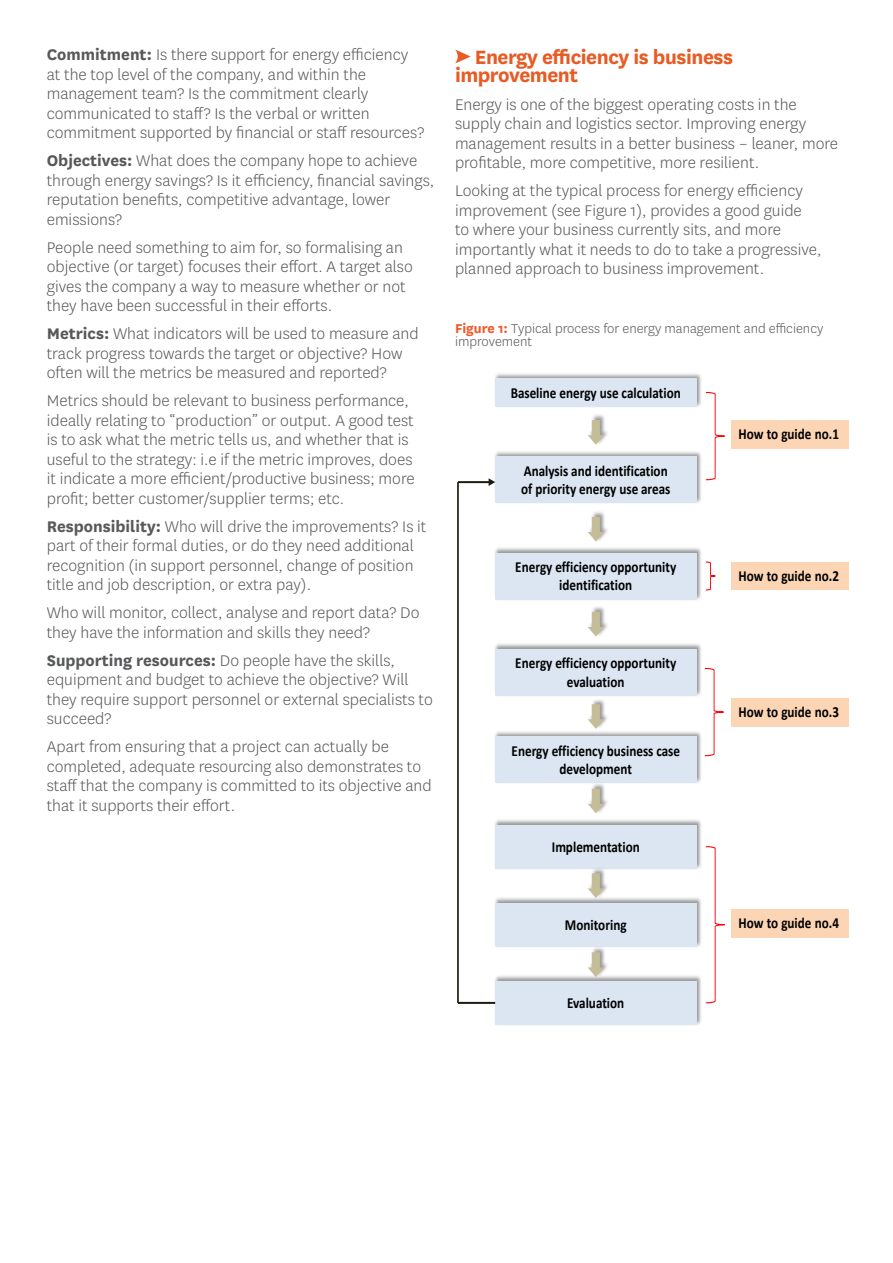
<style>
.page{position:relative;width:893px;height:1263px;background:#fff}
.page>*{position:absolute;margin:0;border:0;box-sizing:border-box;transform-origin:0 0}
.CWA_BodyHeading{font:700 22.5px/18px "National";letter-spacing:-.02em;color:#e75b24}
.CWA_Body{font:300 18px/19.5px "National";color:#57585a}
.t1{font:700 15.45px/18.5px "Calibri";color:#000;text-align:center;scale:.85 1}
.CWA_Caption{font:300 15px/13.5px "National";color:#57585a}
.s1{font-weight:700}
.s2{font-weight:700;color:#f15929}
</style>
<div class="page">
<svg style="left:455px;top:49px;width:16px;height:15px"></svg>
<img style="left:495px;top:373px;width:206px;height:34px">
<img style="left:501px;top:373px;width:195px;height:34px">
<div style="left:495px;top:378px;width:201px;height:28px;background:#dce6f2"></div>
<img style="left:495px;top:451px;width:206px;height:52px">
<img style="left:511px;top:451px;width:174px;height:5px">
<div style="left:495px;top:456px;width:201px;height:47px;background:#dce6f2"></div>
<img style="left:495px;top:548px;width:206px;height:52px">
<img style="left:505px;top:548px;width:186px;height:52px">
<div style="left:495px;top:553px;width:201px;height:46px;background:#dce6f2"></div>
<img style="left:495px;top:644px;width:206px;height:52px">
<img style="left:505px;top:644px;width:186px;height:5px">
<div style="left:495px;top:649px;width:201px;height:47px;background:#dce6f2"></div>
<img style="left:502px;top:731px;width:196px;height:52px">
<div style="left:495px;top:736px;width:201px;height:47px;background:#dce6f2"></div>
<img style="left:495px;top:820px;width:206px;height:49px">
<div style="left:495px;top:825px;width:201px;height:43px;background:#dce6f2"></div>
<img style="left:495px;top:898px;width:206px;height:49px">
<div style="left:495px;top:903px;width:201px;height:43px;background:#dce6f2"></div>
<img style="left:493px;top:976px;width:208px;height:49px">
<div style="left:495px;top:981px;width:201px;height:44px;background:#dce6f2"></div>
<img style="left:592px;top:415px;width:15px;height:24px">
<svg style="left:588px;top:420px;width:16px;height:25px"></svg>
<img style="left:592px;top:512px;width:15px;height:30px">
<svg style="left:588px;top:517px;width:16px;height:24px"></svg>
<img style="left:592px;top:607px;width:15px;height:30px">
<svg style="left:588px;top:612px;width:16px;height:24px"></svg>
<img style="left:593px;top:699px;width:14px;height:24px">
<svg style="left:588px;top:704px;width:16px;height:25px"></svg>
<img style="left:591px;top:783px;width:16px;height:31px">
<svg style="left:588px;top:789px;width:16px;height:24px"></svg>
<img style="left:585px;top:868px;width:26px;height:33px">
<svg style="left:588px;top:873px;width:16px;height:25px"></svg>
<img style="left:585px;top:946px;width:26px;height:34px">
<svg style="left:588px;top:952px;width:16px;height:25px"></svg>
<hr style="left:457px;top:482px;width:2px;height:521px;background:#1e1c11">
<hr style="left:458px;top:481px;width:32px;height:2px;background:#1e1c11">
<svg style="left:489px;top:478px;width:6px;height:8px"></svg>
<hr style="left:458px;top:1002px;width:37px;height:2px;background:#1e1c11">
<div style="left:731px;top:420px;width:117px;height:28px;background:#fcd5b5"></div>
<div style="left:731px;top:562px;width:117px;height:28px;background:#fcd5b5"></div>
<div style="left:731px;top:698px;width:117px;height:28px;background:#fcd5b5"></div>
<div style="left:731px;top:909px;width:117px;height:28px;background:#fcd5b5"></div>
<svg style="left:705px;top:392px;width:20px;height:89px"></svg>
<svg style="left:704px;top:667px;width:20px;height:90px"></svg>
<svg style="left:705px;top:846px;width:20px;height:158px"></svg>
<svg style="left:705px;top:561px;width:11px;height:30px"></svg>
<p class="CWA_Body" style="left:47px;top:44px;width:379px"><span class="s1">Commitment:</span> Is there support for energy efficiency at the top level of the company, and within the management team? Is the commitment clearly communicated to staff? Is the verbal or written commitment supported by financial or staff resources?</p>
<p class="CWA_Body" style="left:47px;top:150px;width:389px"><span class="s1">Objectives:</span> What does the company hope to achieve through energy savings? Is it efficiency, financial savings, reputation benefits, competitive advantage, lower emissions?</p>
<p class="CWA_Body" style="left:47px;top:237px;width:368px">People need something to aim for, so formalising an objective (or target) focuses their effort. A target also gives the company a way to measure whether or not they have been successful in their efforts.</p>
<p class="CWA_Body" style="left:47px;top:323px;width:373px"><span class="s1">Metrics:</span> What indicators will be used to measure and track progress towards the target or objective? How often will the metrics be measured and reported?</p>
<p class="CWA_Body" style="left:47px;top:390px;width:369px">Metrics should be relevant to business performance, ideally relating to “production” or output. A good test is to ask what the metric tells us, and whether that is useful to the strategy: i.e if the metric improves, does it indicate a more efficient/productive business; more profit; better customer/supplier terms; etc.</p>
<p class="CWA_Body" style="left:47px;top:516px;width:381px"><span class="s1">Responsibility:</span> Who will drive the improvements? Is it part of their formal duties, or do they need additional recognition (in support personnel, change of position title and job description, or extra pay).</p>
<p class="CWA_Body" style="left:47px;top:602px;width:374px">Who will monitor, collect, analyse and report data? Do they have the information and skills they need?</p>
<p class="CWA_Body" style="left:47px;top:650px;width:387px"><span class="s1">Supporting resources:</span> Do people have the skills, equipment and budget to achieve the objective? Will they require support personnel or external specialists to succeed?</p>
<p class="CWA_Body" style="left:47px;top:736px;width:386px">Apart from ensuring that a project can actually be completed, adequate resourcing also demonstrates to staff that the company is committed to its objective and that it supports their effort.</p>
<p class="CWA_BodyHeading" style="left:455px;top:46px;width:280px;text-indent:20px">Energy efficiency is business improvement</p>
<p class="CWA_Body" style="left:455px;top:94px;width:385px">Energy is one of the biggest operating costs in the supply chain and logistics sector. Improving energy management results in a better business – leaner, more profitable, more competitive, more resilient.</p>
<p class="CWA_Body" style="left:455px;top:180px;width:368px">Looking at the typical process for energy efficiency improvement (see Figure 1), provides a good guide<br>to where your business currently sits, and more importantly what it needs to do to take a progressive, planned approach to business improvement.</p>
<p class="CWA_Caption" style="left:455px;top:321px;width:370px"><span class="s2">Figure 1:</span> Typical process for energy management and efficiency improvement</p>
<p class="t1" style="left:511px;top:383px;width:202px">Baseline energy use calculation</p>
<p class="t1" style="left:521px;top:461px;width:177px;text-align:left">Analysis and identification of priority energy use areas</p>
<p class="t1" style="left:515px;top:558px;width:191px">Energy efficiency opportunity identification</p>
<p class="t1" style="left:515px;top:654px;width:191px">Energy efficiency opportunity evaluation</p>
<p class="t1" style="left:512px;top:741px;width:200px">Energy efficiency business case development</p>
<p class="t1" style="left:552px;top:837px;width:105px">Implementation</p>
<p class="t1" style="left:739px;top:425px;width:120px">How to guide no.1</p>
<p class="t1" style="left:739px;top:567px;width:120px">How to guide no.2</p>
<p class="t1" style="left:739px;top:703px;width:120px">How to guide no.3</p>
<p class="t1" style="left:565px;top:915px;width:74px">Monitoring</p>
<p class="t1" style="left:739px;top:914px;width:120px">How to guide no.4</p>
<p class="t1" style="left:567px;top:994px;width:69px">Evaluation</p>
</div>
